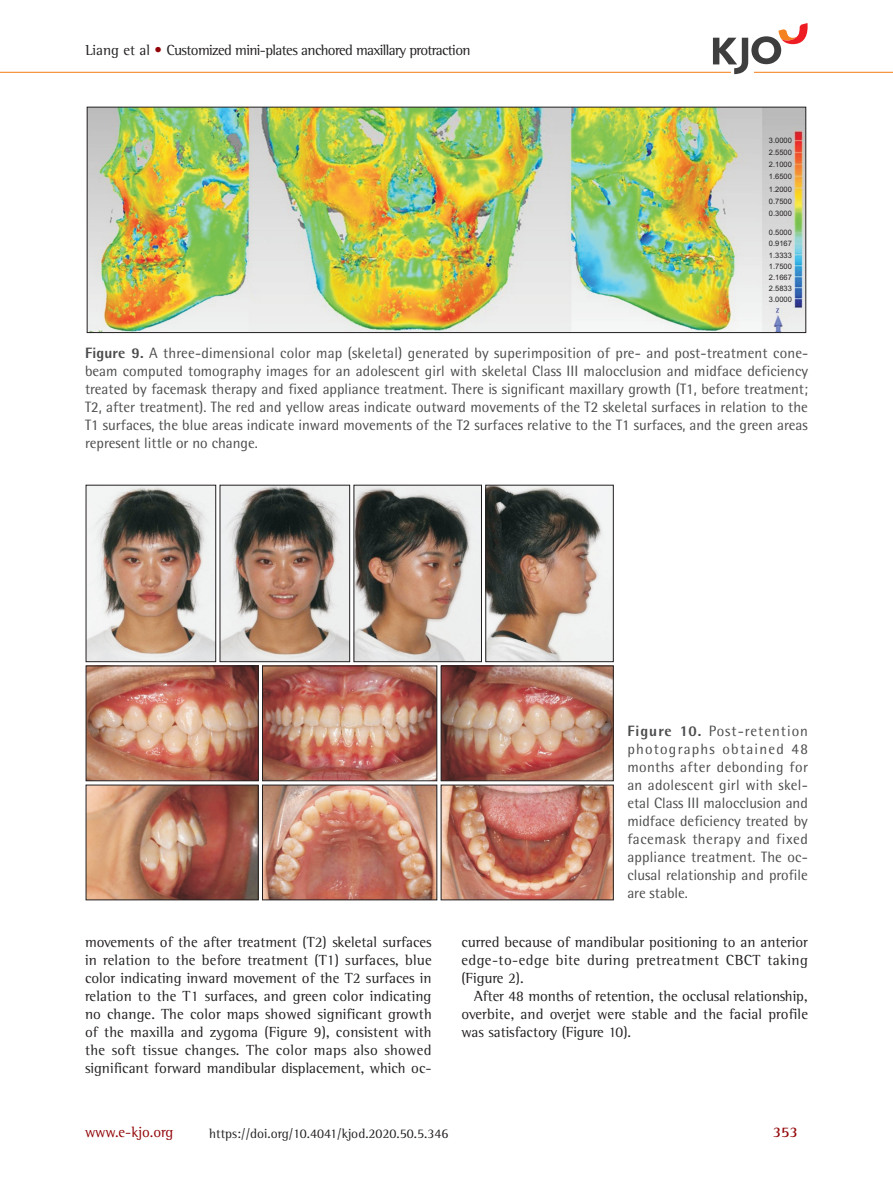
<style>
.page{position:relative;width:893px;height:1191px;background:#fff}
.page>*{position:absolute;margin:0;border:0;box-sizing:border-box;transform-origin:0 0}
.t1{font:15px/18px "Rotis Semi Sans Std";color:#4b4c4d;text-align:justify}
.t2{font:15px/18px "Rotis Semi Serif Std";color:#231f20;text-align:justify}
.t3{font:15px "Rotis Semi Serif Std";letter-spacing:-.04em;color:#231f20}
.t4{font:15px "Rotis Semi Serif Std";color:#920407}
.t5{font:700 15px "Rotis Semi Serif Std";color:#920407}
.t6{font:13.5px "Rotis Semi Serif Std";color:#231f20}
.t7{font:7.5px/12.3px "Arial";color:#231f20;text-align:justify}
.s1{color:#920407}
.s2{font-weight:800}
</style>
<div class="page">
<hr style="left:0;top:72px;width:893px;height:1px;background:#f58220">
<svg style="left:713px;top:23px;width:95px;height:51px"></svg>
<img style="left:89px;top:109px;width:715px;height:222px">
<div style="left:87px;top:107px;width:719px;height:226px;border:1px solid #231f20"></div>
<img style="left:86px;top:485px;width:528px;height:415px">
<p class="t3" style="left:85px;top:41px;width:387px">Liang et al <span class="s1">•</span> Customized mini-plates anchored maxillary protraction</p>
<p class="t7" style="left:769px;top:134px;width:24px">3.0000<br>2.5500<br>2.1000<br>1.6500<br>1.2000<br>0.7500<br>0.3000</p>
<p class="t7" style="left:769px;top:227px;width:24px;line-height:11.1px">0.5000<br>0.9167<br>1.3333<br>1.7500<br>2.1667<br>2.5833<br>3.0000</p>
<p class="t1" style="left:85px;top:344px;width:725px"><span class="s2">Figure 9.</span> A three-dimensional color map (skeletal) generated by superimposition of pre- and post-treatment cone&shy;beam computed tomography images for an adolescent girl with skeletal Class III malocclusion and midface deficiency treated by facemask therapy and fixed appliance treatment. There is significant maxillary growth (T1, before treatment; T2, after treatment). The red and yellow areas indicate outward movements of the T2 skeletal surfaces in relation to the T1 surfaces, the blue areas indicate inward movements of the T2 surfaces relative to the T1 surfaces, and the green areas represent little or no change.</p>
<p class="t1" style="left:627px;top:722px;width:182px"><span class="s2">Figure 10.</span> Post-retention photographs obtained 48 months after debonding for an adolescent girl with skel&shy;etal Class III malocclusion and midface deficiency treated by facemask therapy and fixed appliance treatment. The oc&shy;clusal relationship and profile are stable.</p>
<p class="t2" style="left:85px;top:933px;width:348px">movements of the after treatment (T2) skeletal surfaces in relation to the before treatment (T1) surfaces, blue color indicating inward movement of the T2 surfaces in relation to the T1 surfaces, and green color indicating no change. The color maps showed significant growth of the maxilla and zygoma (Figure 9), consistent with the soft tissue changes. The color maps also showed significant forward mandibular displacement, which oc-</p>
<p class="t2" style="left:461px;top:933px;width:348px">curred because of mandibular positioning to an anterior edge-to-edge bite during pretreatment CBCT taking (Figure 2).</p>
<p class="t2" style="left:461px;top:987px;width:348px;text-indent:13px">After 48 months of retention, the occlusal relationship, overbite, and overjet were stable and the facial profile was satisfactory (Figure 10).</p>
<p class="t4" style="left:85px;top:1122px;width:90px">www.e-kjo.org</p>
<p class="t6" style="left:209px;top:1125px;width:241px">https://doi.org/10.4041/kjod.2020.50.5.346</p>
<p class="t5" style="left:773px;top:1122px;width:27px">353</p>
</div>
